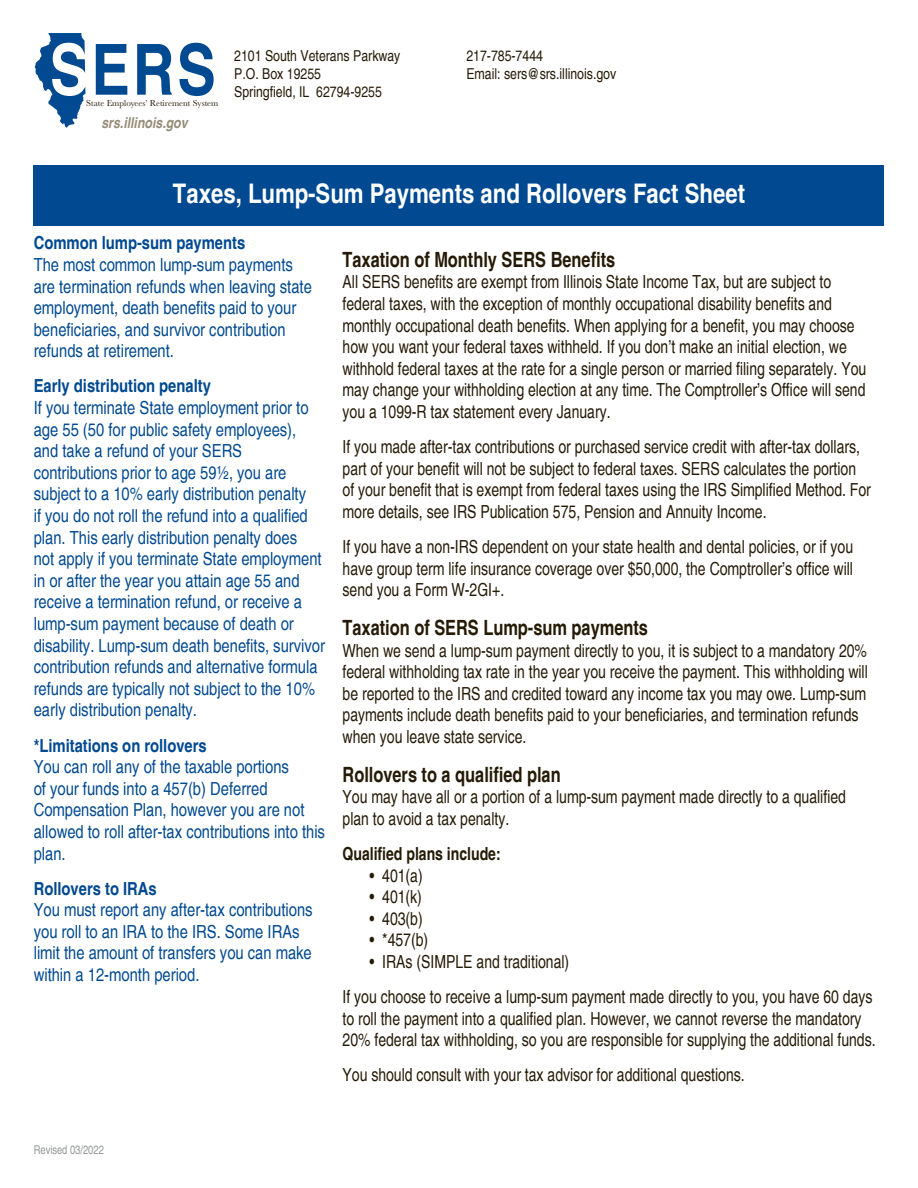
<style>
.page{position:relative;width:918px;height:1188px;background:#fff}
.page>*{position:absolute;margin:0;border:0;box-sizing:border-box;transform-origin:0 0}
.t1{font:700 condensed 27px "Helvetica";color:#fff}
.t2{font:700 condensed 21px "Helvetica";color:#251a05;scale:.95 1}
.t3{font:condensed 18px/21.6px "Helvetica";color:#251a05;scale:.95 1}
.t4{font:condensed 18px/21.6px "Helvetica";color:#014990}
.t5{font:700 condensed 18px "Helvetica";color:#014990}
.t6{font:700 condensed 18px "Helvetica";color:#251a05;scale:.95 1}
.t7{font:condensed 15px/18px "Helvetica";color:#251a05}
.t8{font:italic 700 condensed 15px "Helvetica";color:#968d78}
.t9{font:condensed 12px "Helvetica";color:#939598;scale:.95 1}
.t10{font:9px "Baskerville";color:#251a05}
</style>
<div class="page">
<div style="left:34px;top:165px;width:850px;height:60px;background:#014990"></div>
<svg style="left:96px;top:44px;width:31px;height:51px"></svg>
<svg style="left:137px;top:44px;width:35px;height:51px"></svg>
<svg style="left:35px;top:33px;width:50px;height:95px"></svg>
<svg style="left:179px;top:43px;width:35px;height:53px"></svg>
<p class="t10" style="left:86px;top:98px;width:134px">State Employees’ Retirement System</p>
<p class="t8" style="left:101px;top:113px;width:88px">srs.illinois.gov</p>
<p class="t7" style="left:234px;top:47px;width:168px">2101 South Veterans Parkway<br>P.O. Box 19255<br>Springfield, IL 62794-9255</p>
<p class="t7" style="left:466px;top:47px;width:151px">217-785-7444<br>Email: sers@srs.illinois.gov</p>
<h1 class="t1" style="left:173px;top:175px;width:574px">Taxes, Lump-Sum Payments and Rollovers Fact Sheet</h1>
<p class="t5" style="left:34px;top:231px;width:213px">Common lump-sum payments</p>
<p class="t4" style="left:34px;top:253px;width:280px">The most common lump-sum payments are termination refunds when leaving state employment, death benefits paid to your beneficiaries, and survivor contribution refunds at retirement.</p>
<p class="t5" style="left:34px;top:374px;width:179px">Early distribution penalty</p>
<p class="t4" style="left:34px;top:396px;width:293px">If you terminate State employment prior to age 55 (50 for public safety employees), and take a refund of your SERS contributions prior to age 59½, you are subject to a 10% early distribution penalty<br>if you do not roll the refund into a qualified plan. This early distribution penalty does<br>not apply if you terminate State employment in or after the year you attain age 55 and receive a termination refund, or receive a lump-sum payment because of death or disability. Lump-sum death benefits, survivor contribution refunds and alternative formula refunds are typically not subject to the 10% early distribution penalty.</p>
<p class="t5" style="left:34px;top:733px;width:175px">*Limitations on rollovers</p>
<p class="t4" style="left:34px;top:756px;width:293px">You can roll any of the taxable portions<br>of your funds into a 457(b) Deferred Compensation Plan, however you are not allowed to roll after-tax contributions into this plan.</p>
<p class="t5" style="left:34px;top:876px;width:125px">Rollovers to IRAs</p>
<p class="t4" style="left:34px;top:899px;width:280px">You must report any after-tax contributions you roll to an IRA to the IRS. Some IRAs limit the amount of transfers you can make within a 12-month period.</p>
<p class="t2" style="left:343px;top:245px;width:289px">Taxation of Monthly SERS Benefits</p>
<p class="t3" style="left:343px;top:271px;width:553px">All SERS benefits are exempt from Illinois State Income Tax, but are subject to federal taxes, with the exception of monthly occupational disability benefits and monthly occupational death benefits. When applying for a benefit, you may choose how you want your federal taxes withheld. If you don’t make an initial election, we withhold federal taxes at the rate for a single person or married filing separately. You may change your withholding election at any time. The Comptroller’s Office will send you a 1099-R tax statement every January.</p>
<p class="t3" style="left:343px;top:436px;width:558px">If you made after-tax contributions or purchased service credit with after-tax dollars, part of your benefit will not be subject to federal taxes. SERS calculates the portion of your benefit that is exempt from federal taxes using the IRS Simplified Method. For more details, see IRS Publication 575, Pension and Annuity Income.</p>
<p class="t3" style="left:343px;top:535px;width:539px;text-align:justify">If you have a non-IRS dependent on your state health and dental policies, or if you have group term life insurance coverage over $50,000, the Comptroller’s office will send you a Form W-2GI+.</p>
<p class="t2" style="left:343px;top:613px;width:323px">Taxation of SERS Lump-sum payments</p>
<p class="t3" style="left:343px;top:639px;width:554px">When we send a lump-sum payment directly to you, it is subject to a mandatory 20% federal withholding tax rate in the year you receive the payment. This withholding will be reported to the IRS and credited toward any income tax you may owe. Lump-sum payments include death benefits paid to your beneficiaries, and termination refunds when you leave state service.</p>
<p class="t2" style="left:343px;top:760px;width:231px">Rollovers to a qualified plan</p>
<p class="t3" style="left:343px;top:786px;width:531px">You may have all or a portion of a lump-sum payment made directly to a qualified plan to avoid a tax penalty.</p>
<p class="t6" style="left:343px;top:841px;width:168px">Qualified plans include:</p>
<p class="t3" style="left:370px;top:864px;width:58px">• 401(a)</p>
<p class="t3" style="left:370px;top:886px;width:57px">• 401(k)</p>
<p class="t3" style="left:370px;top:907px;width:58px">• 403(b)</p>
<p class="t3" style="left:370px;top:929px;width:63px">• *457(b)</p>
<p class="t3" style="left:343px;top:944px;width:559px;line-height:35.1px;text-indent:27px">• IRAs (SIMPLE and traditional)<br>If you choose to receive a lump-sum payment made directly to you, you have 60 days</p>
<p class="t3" style="left:343px;top:1007px;width:563px">to roll the payment into a qualified plan. However, we cannot reverse the mandatory<br>20% federal tax withholding, so you are responsible for supplying the additional funds.</p>
<p class="t3" style="left:343px;top:1064px;width:425px">You should consult with your tax advisor for additional questions.</p>
<p class="t9" style="left:34px;top:1142px;width:75px">Revised 03/2022</p>
</div>
